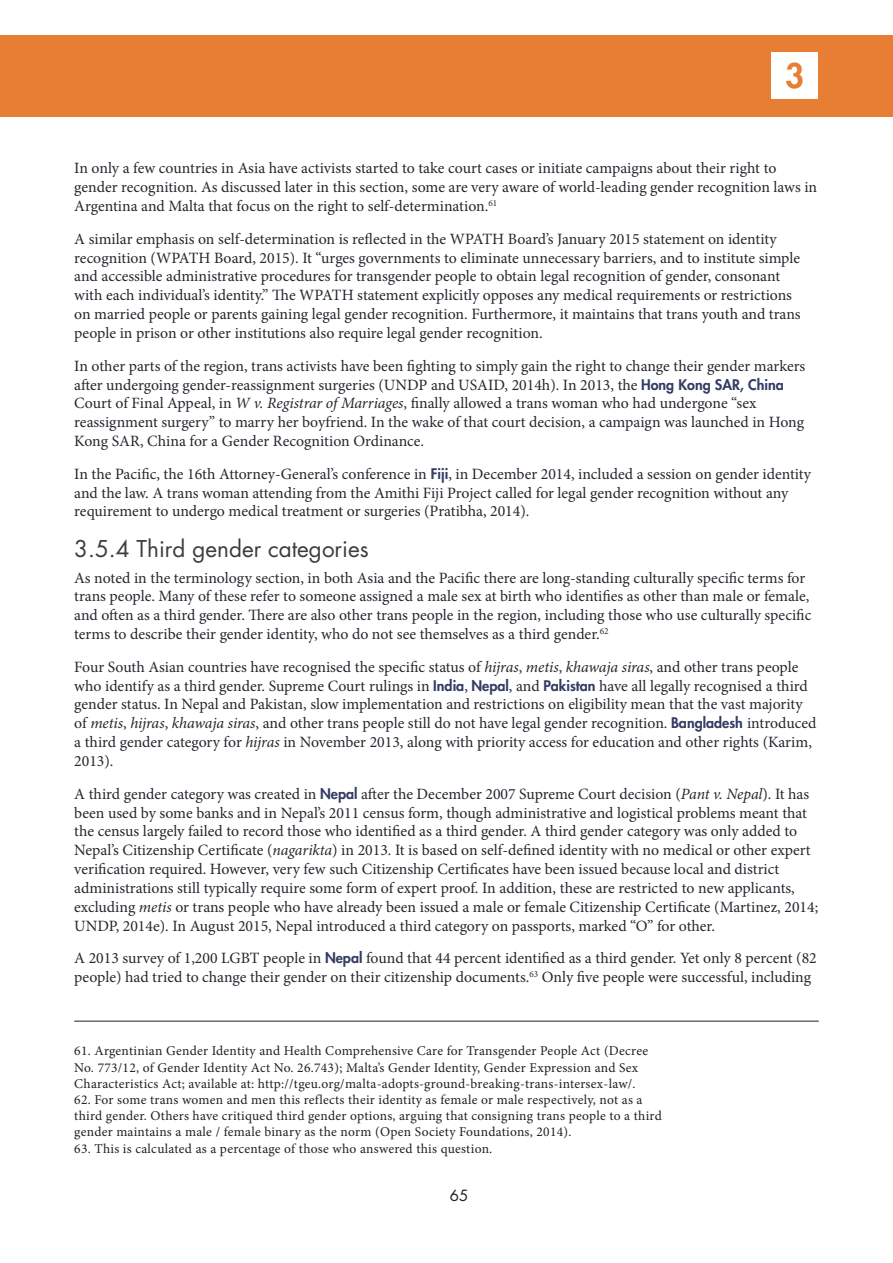
<style>
.page{position:relative;width:893px;height:1263px;background:#fff}
.page>*{position:absolute;margin:0;border:0;box-sizing:border-box;transform-origin:0 0}
.t1{font:800 33px "Futura Std";color:#e87e33}
.Heading_2{font:22.5px "Futura Std";color:#3f3c3b}
.Body{font:15.75px/18.9px "Minion Pro";color:#26272f}
.t2{font:15px "Futura Std";color:#231f20}
.Notes{font:13.5px/16.2px "Minion Pro";letter-spacing:.02em;color:#231f20}
.s1{font-family:"Futura Std";font-weight:800;font-size:14.25px;color:#343c64}
.s2{font-style:italic}
</style>
<div class="page">
<div style="left:0;top:35px;width:893px;height:81px;background:#e87e33"></div>
<div style="left:772px;top:53px;width:46px;height:46px;background:#fff"></div>
<hr style="left:74px;top:1021px;width:745px;height:1px;background:#231f20">
<h1 class="t1" style="left:785px;top:55px;width:21px">3</h1>
<p class="Body" style="left:74px;top:159px;width:744px">In only a few countries in Asia have activists started to take court cases or initiate campaigns about their right to gender recognition. As discussed later in this section, some are very aware of world-leading gender recognition laws in<br>Argentina and Malta that focus on the right to self-determination.<sup>61</sup></p>
<p class="Body" style="left:74px;top:229px;width:728px">A similar emphasis on self-determination is reflected in the WPATH Board’s January 2015 statement on identity recognition (WPATH Board, 2015). It “urges governments to eliminate unnecessary barriers, and to institute simple and accessible administrative procedures for transgender people to obtain legal recognition of gender, consonant with each individual’s identity.” The WPATH statement explicitly opposes any medical requirements or restrictions on married people or parents gaining legal gender recognition. Furthermore, it maintains that trans youth and trans people in prison or other institutions also require legal gender recognition.</p>
<p class="Body" style="left:74px;top:356px;width:732px">In other parts of the region, trans activists have been fighting to simply gain the right to change their gender markers after undergoing gender-reassignment surgeries (UNDP and USAID, 2014h). In 2013, the <span class="s1">Hong Kong SAR, China </span>Court of Final Appeal, in <span class="s2">W v. Registrar of Marriages</span>, finally allowed a trans woman who had undergone “sex reassignment surgery” to marry her boyfriend. In the wake of that court decision, a campaign was launched in Hong Kong SAR, China for a Gender Recognition Ordinance.</p>
<p class="Body" style="left:74px;top:464px;width:738px">In the Pacific, the 16th Attorney-General’s conference in <span class="s1">Fiji</span>, in December 2014, included a session on gender identity and the law. A trans woman attending from the Amithi Fiji Project called for legal gender recognition without any requirement to undergo medical treatment or surgeries (Pratibha, 2014).</p>
<p class="Heading_2" style="left:74px;top:534px;width:296px">3.5.4 Third gender categories</p>
<p class="Body" style="left:74px;top:568px;width:739px">As noted in the terminology section, in both Asia and the Pacific there are long-standing culturally specific terms for trans people. Many of these refer to someone assigned a male sex at birth who identifies as other than male or female, and often as a third gender. There are also other trans people in the region, including those who use culturally specific terms to describe their gender identity, who do not see themselves as a third gender.<sup>62</sup></p>
<p class="Body" style="left:74px;top:657px;width:744px">Four South Asian countries have recognised the specific status of <span class="s2">hijras</span>, <span class="s2">metis</span>, <span class="s2">khawaja siras</span>, and other trans people who identify as a third gender. Supreme Court rulings in <span class="s1">India</span>, <span class="s1">Nepal</span>, and <span class="s1">Pakistan</span> have all legally recognised a third gender status. In Nepal and Pakistan, slow implementation and restrictions on eligibility mean that the vast majority of <span class="s2">metis</span>, <span class="s2">hijras</span>, <span class="s2">khawaja siras</span>, and other trans people still do not have legal gender recognition. <span class="s1">Bangladesh</span> introduced a third gender category for <span class="s2">hijras</span> in November 2013, along with priority access for education and other rights (Karim, 2013).</p>
<p class="Body" style="left:74px;top:784px;width:745px">A third gender category was created in <span class="s1">Nepal</span> after the December 2007 Supreme Court decision (<span class="s2">Pant v. Nepal</span>). It has been used by some banks and in Nepal’s 2011 census form, though administrative and logistical problems meant that the census largely failed to record those who identified as a third gender. A third gender category was only added to Nepal’s Citizenship Certificate (<span class="s2">nagarikta</span>) in 2013. It is based on self-defined identity with no medical or other expert verification required. However, very few such Citizenship Certificates have been issued because local and district administrations still typically require some form of expert proof. In addition, these are restricted to new applicants, excluding <span class="s2">metis</span> or trans people who have already been issued a male or female Citizenship Certificate (Martinez, 2014; UNDP, 2014e). In August 2015, Nepal introduced a third category on passports, marked “O” for other.</p>
<p class="Body" style="left:74px;top:949px;width:744px">A 2013 survey of 1,200 LGBT people in <span class="s1">Nepal</span> found that 44 percent identified as a third gender. Yet only 8 percent (82 people) had tried to change their gender on their citizenship documents.<sup>63</sup> Only five people were successful, including</p>
<p class="Notes" style="left:74px;top:1043px;width:575px">61. Argentinian Gender Identity and Health Comprehensive Care for Transgender People Act (Decree<br>No. 773/12, of Gender Identity Act No. 26.743); Malta’s Gender Identity, Gender Expression and Sex<br>Characteristics Act; available at: http://tgeu.org/malta-adopts-ground-breaking-trans-intersex-law/.</p>
<p class="Notes" style="left:74px;top:1092px;width:589px">62. For some trans women and men this reflects their identity as female or male respectively, not as a third gender. Others have critiqued third gender options, arguing that consigning trans people to a third gender maintains a male / female binary as the norm (Open Society Foundations, 2014).</p>
<p class="Notes" style="left:74px;top:1140px;width:420px">63. This is calculated as a percentage of those who answered this question.</p>
<p class="t2" style="left:450px;top:1186px;width:20px">65</p>
</div>
